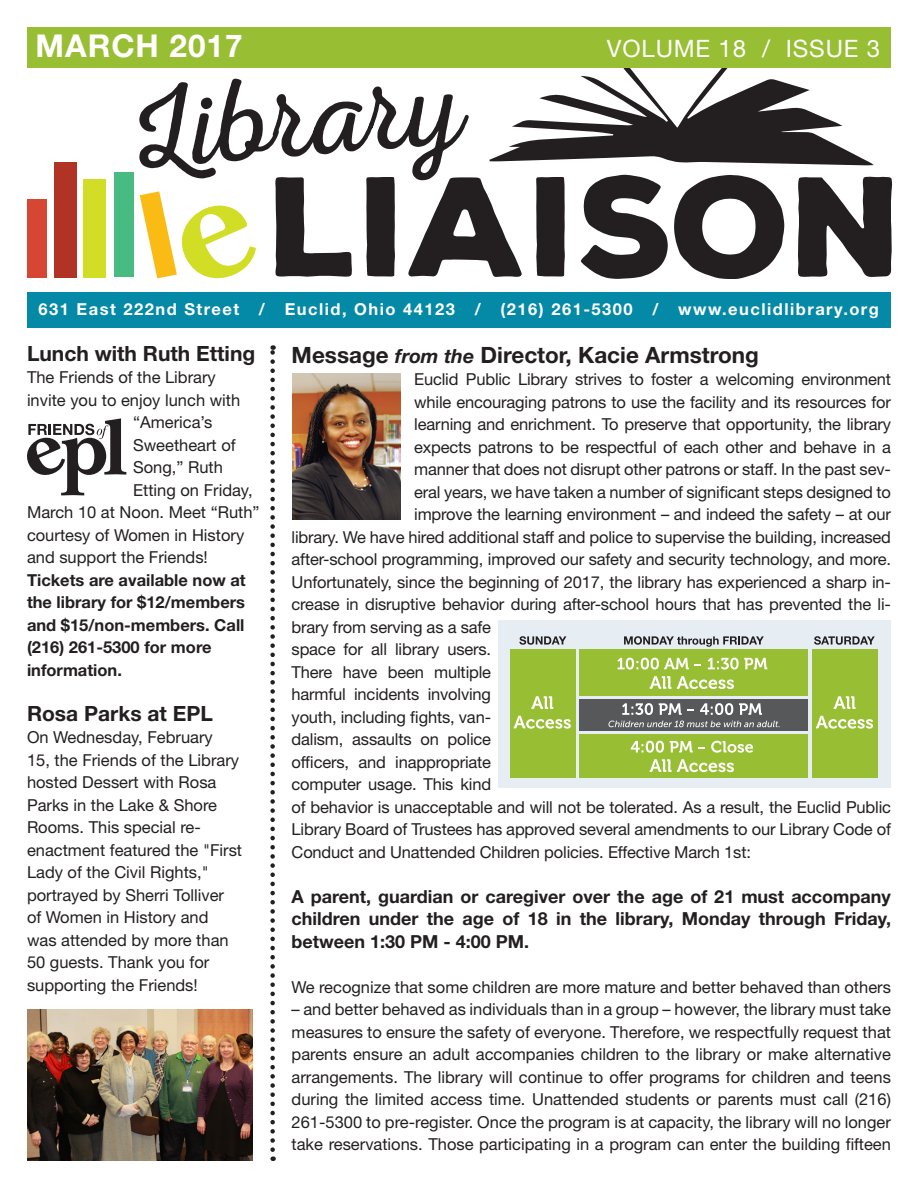
<style>
.page{position:relative;width:918px;height:1188px;background:#fff}
.page>*{position:absolute;margin:0;border:0;box-sizing:border-box;transform-origin:0 0}
.t1{font:700 31.5px "Helvetica Neue LT Std";letter-spacing:.03em;color:#fff}
.t2{font:24px "Helvetica Neue LT Std";letter-spacing:.035em;color:#fff}
.t3{font:700 22.5px "Helvetica Neue LT Std";color:#231f20}
.t4{font:700 21px "Helvetica Neue LT Std";color:#231f20}
.t5{font:700 18px/22.5px "Helvetica Neue LT Std";color:#231f20;text-align:justify}
.t6{font:16.5px/22.5px "Helvetica Neue LT Std";letter-spacing:-.01em;color:#231f20;text-align:justify}
.t7{font:700 16.5px "Helvetica Neue LT Std";color:#231f20}
.t8{font:700 16.5px "Helvetica Neue LT Std";letter-spacing:.09em;color:#fff}
.s1{font-style:italic;font-size:19.5px}
</style>
<div class="page">
<div style="left:498px;top:620px;width:392px;height:168px;background:#e6eef3"></div>
<div style="left:54px;top:162px;width:23px;height:115px;background:#b13326"></div>
<div style="left:83px;top:179px;width:23px;height:98px;background:#d2dd25"></div>
<div style="left:114px;top:172px;width:20px;height:105px;background:#47bb82"></div>
<svg style="left:140px;top:191px;width:116px;height:88px"></svg>
<div style="left:27px;top:199px;width:20px;height:78px;background:#d64633"></div>
<svg style="left:489px;top:68px;width:385px;height:97px"></svg>
<div style="left:27px;top:292px;width:864px;height:36px;background:#0489a6"></div>
<svg style="left:270px;top:345px;width:5px;height:805px"></svg>
<div style="left:27px;top:27px;width:864px;height:41px;background:#98be34"></div>
<svg style="left:275px;top:175px;width:617px;height:104px;fill:#231f20"></svg>
<svg style="left:139px;top:79px;width:330px;height:101px"></svg>
<img style="left:293px;top:374px;width:108px;height:145px">
<div style="left:510px;top:650px;width:65px;height:128px;background:#98be34"></div>
<div style="left:812px;top:650px;width:66px;height:128px;background:#98be34"></div>
<div style="left:579px;top:650px;width:229px;height:46px;background:#98be34"></div>
<div style="left:579px;top:699px;width:229px;height:32px;background:#57585a"></div>
<div style="left:579px;top:734px;width:229px;height:44px;background:#98be34"></div>
<svg style="left:519px;top:636px;width:47px;height:9px"></svg>
<svg style="left:814px;top:636px;width:61px;height:9px"></svg>
<svg style="left:624px;top:636px;width:140px;height:11px"></svg>
<svg style="left:531px;top:696px;width:22px;height:13px"></svg>
<svg style="left:514px;top:716px;width:57px;height:13px"></svg>
<svg style="left:834px;top:696px;width:22px;height:13px"></svg>
<svg style="left:816px;top:716px;width:57px;height:13px"></svg>
<svg style="left:617px;top:658px;width:72px;height:12px"></svg>
<svg style="left:695px;top:664px;width:6px;height:2px"></svg>
<svg style="left:708px;top:658px;width:59px;height:12px"></svg>
<svg style="left:650px;top:676px;width:84px;height:13px"></svg>
<svg style="left:631px;top:741px;width:33px;height:12px"></svg>
<svg style="left:670px;top:741px;width:23px;height:11px"></svg>
<svg style="left:699px;top:747px;width:6px;height:2px"></svg>
<svg style="left:711px;top:741px;width:42px;height:12px"></svg>
<svg style="left:650px;top:759px;width:84px;height:13px"></svg>
<svg style="left:622px;top:703px;width:31px;height:12px"></svg>
<svg style="left:659px;top:703px;width:23px;height:12px"></svg>
<svg style="left:688px;top:709px;width:6px;height:2px"></svg>
<svg style="left:700px;top:703px;width:33px;height:12px"></svg>
<svg style="left:739px;top:703px;width:23px;height:12px"></svg>
<svg style="left:608px;top:721px;width:172px;height:6px"></svg>
<svg style="left:27px;top:418px;width:99px;height:77px"></svg>
<img style="left:27px;top:1010px;width:226px;height:151px">
<p class="t1" style="left:36px;top:26px;width:208px">MARCH 2017</p>
<p class="t2" style="left:607px;top:34px;width:275px">VOLUME 18 / ISSUE 3</p>
<p class="t8" style="left:39px;top:299px;width:842px">631 East 222nd Street / Euclid, Ohio 44123 / (216) 261-5300 / www.euclidlibrary.org</p>
<p class="t3" style="left:292px;top:341px;width:469px">Message <span class="s1">from the</span> Director, Kacie Armstrong</p>
<p class="t6" style="left:414px;top:368px;width:478px">Euclid Public Library strives to foster a welcoming environment</p>
<p class="t6" style="left:414px;top:390px;width:478px">while encouraging patrons to use the facility and its resources for</p>
<p class="t6" style="left:414px;top:413px;width:478px">learning and enrichment. To preserve that opportunity, the library</p>
<p class="t6" style="left:414px;top:435px;width:478px">expects patrons to be respectful of each other and behave in a</p>
<p class="t6" style="left:414px;top:458px;width:478px">manner that does not disrupt other patrons or staff. In the past sev-</p>
<p class="t6" style="left:414px;top:480px;width:478px">eral years, we have taken a number of significant steps designed to</p>
<p class="t6" style="left:414px;top:503px;width:478px">improve the learning environment – and indeed the safety – at our</p>
<p class="t6" style="left:292px;top:525px;width:601px">library. We have hired additional staff and police to supervise the building, increased</p>
<p class="t6" style="left:292px;top:548px;width:601px">after-school programming, improved our safety and security technology, and more.</p>
<p class="t6" style="left:292px;top:570px;width:601px">Unfortunately, since the beginning of 2017, the library has experienced a sharp in-</p>
<p class="t6" style="left:292px;top:593px;width:601px">crease in disruptive behavior during after-school hours that has prevented the li-</p>
<p class="t6" style="left:292px;top:615px;width:201px">brary from serving as a safe</p>
<p class="t6" style="left:292px;top:638px;width:201px">space for all library users.</p>
<p class="t6" style="left:292px;top:660px;width:201px">There have been multiple</p>
<p class="t6" style="left:292px;top:683px;width:201px">harmful incidents involving</p>
<p class="t6" style="left:292px;top:705px;width:201px">youth, including fights, van-</p>
<p class="t6" style="left:292px;top:728px;width:201px">dalism, assaults on police</p>
<p class="t6" style="left:292px;top:750px;width:201px">officers, and inappropriate</p>
<p class="t6" style="left:292px;top:773px;width:201px">computer usage. This kind</p>
<p class="t6" style="left:292px;top:795px;width:601px">of behavior is unacceptable and will not be tolerated. As a result, the Euclid Public</p>
<p class="t6" style="left:292px;top:818px;width:601px">Library Board of Trustees has approved several amendments to our Library Code of</p>
<p class="t6" style="left:292px;top:840px;width:461px">Conduct and Unattended Children policies. Effective March 1st:</p>
<p class="t5" style="left:292px;top:885px;width:601px">A parent, guardian or caregiver over the age of 21 must accompany children under the age of 18 in the library, Monday through Friday, between 1:30 PM - 4:00 PM.</p>
<p class="t6" style="left:292px;top:975px;width:601px">We recognize that some children are more mature and better behaved than others</p>
<p class="t6" style="left:292px;top:998px;width:601px">– and better behaved as individuals than in a group – however, the library must take measures to ensure the safety of everyone. Therefore, we respectfully request that parents ensure an adult accompanies children to the library or make alternative arrangements. The library will continue to offer programs for children and teens during the limited access time. Unattended students or parents must call (216)<br>261-5300 to pre-register. Once the program is at capacity, the library will no longer take reservations. Those participating in a program can enter the building fifteen</p>
<p class="t4" style="left:27px;top:340px;width:230px">Lunch with Ruth Etting</p>
<p class="t6" style="left:27px;top:366px;width:190px">The Friends of the Library</p>
<p class="t6" style="left:27px;top:388px;width:215px">invite you to enjoy lunch with</p>
<p class="t6" style="left:133px;top:411px;width:81px">“America’s</p>
<p class="t6" style="left:133px;top:433px;width:104px">Sweetheart of</p>
<p class="t6" style="left:133px;top:456px;width:91px">Song,” Ruth</p>
<p class="t6" style="left:133px;top:478px;width:121px">Etting on Friday,</p>
<p class="t6" style="left:27px;top:501px;width:234px">March 10 at Noon. Meet “Ruth”</p>
<p class="t6" style="left:27px;top:523px;width:219px">courtesy of Women in History</p>
<p class="t6" style="left:27px;top:546px;width:182px">and support the Friends!</p>
<p class="t7" style="left:27px;top:570px;width:220px">Tickets are available now at</p>
<p class="t7" style="left:27px;top:592px;width:220px">the library for $12/members</p>
<p class="t7" style="left:27px;top:615px;width:219px">and $15/non-members. Call</p>
<p class="t7" style="left:27px;top:637px;width:186px">(216) 261-5300 for more</p>
<p class="t7" style="left:27px;top:660px;width:96px">information.</p>
<p class="t4" style="left:27px;top:700px;width:187px">Rosa Parks at EPL</p>
<p class="t6" style="left:27px;top:726px;width:217px;text-align:left">On Wednesday, February<br>15, the Friends of the Library hosted Dessert with Rosa<br>Parks in the Lake &amp; Shore<br>Rooms. This special re&shy;enactment featured the "First<br>Lady of the Civil Rights," portrayed by Sherri Tolliver of Women in History and was attended by more than<br>50 guests. Thank you for supporting the Friends!</p>
</div>
